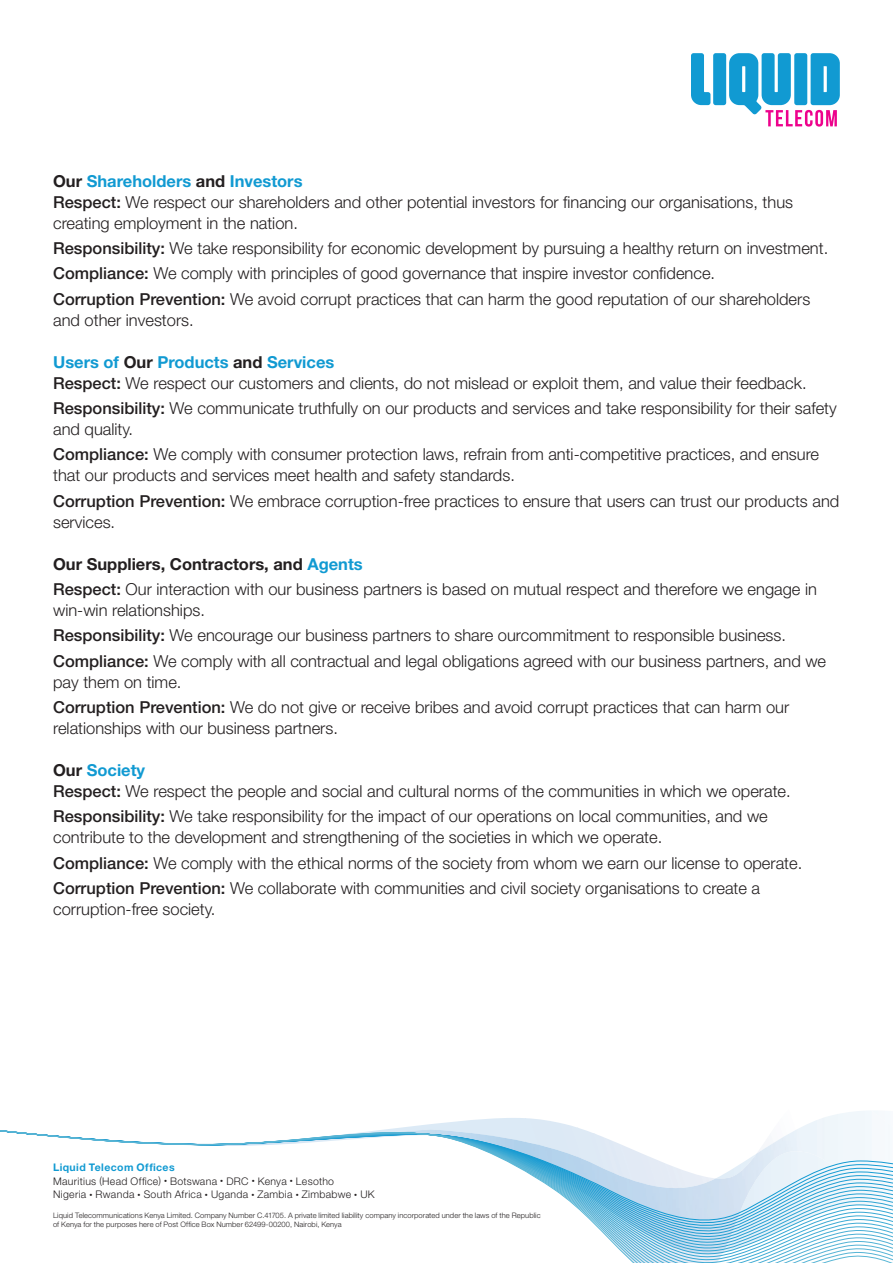
<style>
.page{position:relative;width:893px;height:1263px;background:#fff}
.page>*{position:absolute;margin:0;border:0;box-sizing:border-box;transform-origin:0 0}
.t1{font:300 16.5px/21px "Helvetica Neue LT Std";color:#231f20}
.t2{font:300 10.5px/13.5px "Helvetica Neue LT Std";letter-spacing:.03em;color:#231f20}
.t3{font:300 7.5px/9px "Helvetica Neue LT Std";letter-spacing:.015em;color:#231f20}
.s1{font-weight:700}
.s2{font-weight:700;color:#119ad2}
.s3{font-weight:500}
.s4{font-size:6px}
</style>
<div class="page">
<svg style="left:691px;top:53px;width:149px;height:74px"></svg>
<svg style="left:0;top:1129px;width:893px;height:134px"></svg>
<p class="t1" style="left:53px;top:170px;width:741px"><span class="s1">Our</span> <span class="s2">Shareholders</span> <span class="s1">and</span> <span class="s2">Investors<br></span><span class="s3">Respect:</span> We respect our shareholders and other potential investors for financing our organisations, thus creating employment in the nation.</p>
<p class="t1" style="left:53px;top:235px;width:777px;line-height:25.2px"><span class="s3">Responsibility:</span> We take responsibility for economic development by pursuing a healthy return on investment.<br><span class="s3">Compliance:</span> We comply with principles of good governance that inspire investor confidence.<br><span class="s3">Corruption Prevention:</span> We avoid corrupt practices that can harm the good reputation of our shareholders</p>
<p class="t1" style="left:53px;top:309px;width:142px">and other investors.</p>
<p class="t1" style="left:53px;top:351px;width:755px"><span class="s2">Users of</span> <span class="s1">Our</span> <span class="s2">Products</span> <span class="s1">and</span> <span class="s2">Services<br></span><span class="s3">Respect:</span> We respect our customers and clients, do not mislead or exploit them, and value their feedback.</p>
<p class="t1" style="left:53px;top:397px;width:785px"><span class="s3">Responsibility:</span> We communicate truthfully on our products and services and take responsibility for their safety and quality.</p>
<p class="t1" style="left:53px;top:444px;width:767px"><span class="s3">Compliance:</span> We comply with consumer protection laws, refrain from anti-competitive practices, and ensure that our products and services meet health and safety standards.</p>
<p class="t1" style="left:53px;top:490px;width:788px"><span class="s3">Corruption Prevention:</span> We embrace corruption-free practices to ensure that users can trust our products and services.</p>
<p class="t1" style="left:53px;top:551px;width:765px;line-height:25.2px"><span class="s1">Our Suppliers, Contractors, and</span> <span class="s2">Agents<br></span><span class="s3">Respect:</span> Our interaction with our business partners is based on mutual respect and therefore we engage in</p>
<p class="t1" style="left:53px;top:597px;width:774px;line-height:25.2px">win-win relationships.<br><span class="s3">Responsibility:</span> We encourage our business partners to share ourcommitment to responsible business.<br><span class="s3">Compliance:</span> We comply with all contractual and legal obligations agreed with our business partners, and we</p>
<p class="t1" style="left:53px;top:669px;width:738px;line-height:25.2px">pay them on time.<br><span class="s3">Corruption Prevention:</span> We do not give or receive bribes and avoid corrupt practices that can harm our</p>
<p class="t1" style="left:53px;top:717px;width:286px">relationships with our business partners.</p>
<p class="t1" style="left:53px;top:759px;width:739px"><span class="s1">Our</span> <span class="s2">Society<br></span><span class="s3">Respect:</span> We respect the people and social and cultural norms of the communities in which we operate.</p>
<p class="t1" style="left:53px;top:806px;width:716px"><span class="s3">Responsibility:</span> We take responsibility for the impact of our operations on local communities, and we contribute to the development and strengthening of the societies in which we operate.</p>
<p class="t1" style="left:53px;top:850px;width:751px;line-height:25.2px"><span class="s3">Compliance:</span> We comply with the ethical norms of the society from whom we earn our license to operate.<br><span class="s3">Corruption Prevention:</span> We collaborate with communities and civil society organisations to create a</p>
<p class="t1" style="left:53px;top:898px;width:164px">corruption-free society.</p>
<p class="t2" style="left:53px;top:1161px;width:323px"><span class="s2">Liquid Telecom Offices<br></span>Mauritius (Head Office) <span class="s4">•</span> Botswana <span class="s4">•</span> DRC <span class="s4">•</span> Kenya <span class="s4">•</span> Lesotho<br>Nigeria <span class="s4">•</span> Rwanda <span class="s4">•</span> South Africa <span class="s4">•</span> Uganda <span class="s4">•</span> Zambia <span class="s4">•</span> Zimbabwe <span class="s4">•</span> UK</p>
<p class="t3" style="left:53px;top:1211px;width:489px">Liquid Telecommunications Kenya Limited. Company Number C.41705. A private limited liability company incorporated under the laws of the Republic of Kenya for the purposes here of Post Office Box Number 62499-00200, Nairobi, Kenya</p>
</div>
